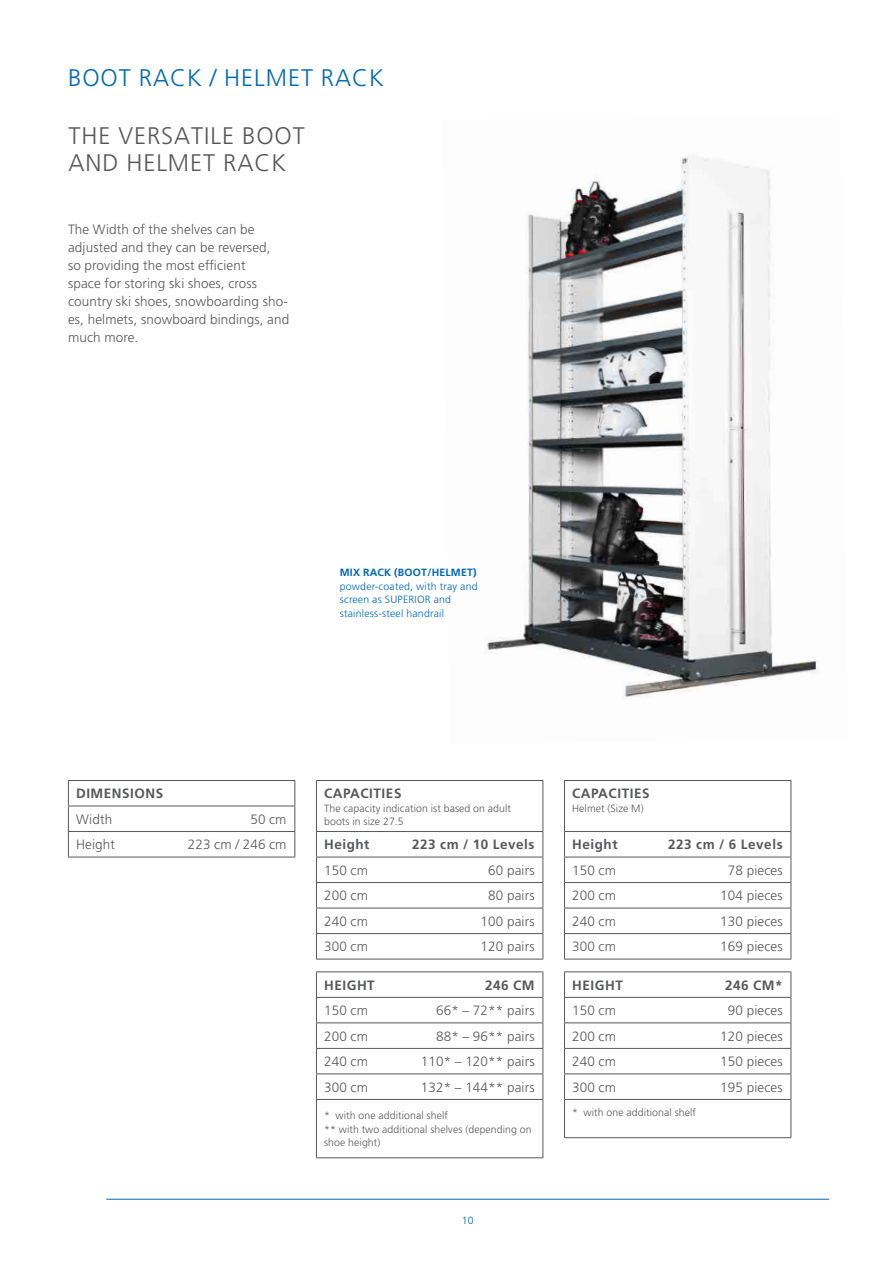
<style>
.page{position:relative;width:893px;height:1263px;background:#fff}
.page>*{position:absolute;margin:0;border:0;box-sizing:border-box;transform-origin:0 0}
.Titel{font:300 24px/27px "Frutiger LT Pro";letter-spacing:.04em;color:#57585a}
.Titel-2{font:300 24px "Frutiger LT Pro";letter-spacing:.04em;color:#0168b3}
.Tabelle{font:300 13.5px "Frutiger LT Pro";letter-spacing:.01em;color:#57585a}
.Grundschrift{font:300 13.5px/18px "Frutiger LT Pro";letter-spacing:.01em;color:#57585a}
.Tabelle-2{font:700 13.5px "Frutiger LT Pro";letter-spacing:.04em;color:#57585a}
.Tabelle-3{font:300 10.5px/13.5px "Frutiger LT Pro";letter-spacing:.01em;color:#57585a}
.Bildlegende{font:300 10.5px/13.5px "Frutiger LT Pro";letter-spacing:.02em;color:#0168b3}
.s1{font-weight:700}
</style>
<div class="page">
<hr style="left:106px;top:1199px;width:723px;height:1px;background:#0168b3">
<hr style="left:68px;top:780px;width:227px;height:1px;background:#57585a">
<hr style="left:68px;top:806px;width:227px;height:1px;background:#57585a">
<svg style="left:68px;top:781px;width:1px;height:76px"></svg>
<hr style="left:68px;top:831px;width:227px;height:1px;background:#57585a">
<svg style="left:294px;top:781px;width:1px;height:76px"></svg>
<hr style="left:68px;top:857px;width:227px;height:1px;background:#57585a">
<hr style="left:316px;top:781px;width:1px;height:50px;background:#57585a">
<hr style="left:316px;top:780px;width:227px;height:1px;background:#57585a">
<hr style="left:542px;top:781px;width:1px;height:50px;background:#57585a">
<hr style="left:316px;top:831px;width:227px;height:1px;background:#57585a">
<hr style="left:316px;top:857px;width:227px;height:1px;background:#57585a">
<hr style="left:316px;top:882px;width:227px;height:1px;background:#57585a">
<hr style="left:316px;top:908px;width:227px;height:1px;background:#57585a">
<svg style="left:316px;top:832px;width:1px;height:127px"></svg>
<hr style="left:316px;top:933px;width:227px;height:1px;background:#57585a">
<svg style="left:542px;top:832px;width:1px;height:127px"></svg>
<hr style="left:316px;top:959px;width:227px;height:1px;background:#57585a">
<hr style="left:316px;top:971px;width:227px;height:1px;background:#57585a">
<hr style="left:316px;top:997px;width:227px;height:1px;background:#57585a">
<hr style="left:316px;top:1022px;width:227px;height:1px;background:#57585a">
<hr style="left:316px;top:1048px;width:227px;height:1px;background:#57585a">
<svg style="left:316px;top:972px;width:1px;height:127px"></svg>
<hr style="left:316px;top:1073px;width:227px;height:1px;background:#57585a">
<svg style="left:542px;top:972px;width:1px;height:127px"></svg>
<hr style="left:316px;top:1100px;width:1px;height:57px;background:#57585a">
<hr style="left:316px;top:1099px;width:227px;height:1px;background:#57585a">
<hr style="left:542px;top:1100px;width:1px;height:57px;background:#57585a">
<hr style="left:316px;top:1157px;width:227px;height:1px;background:#57585a">
<hr style="left:564px;top:781px;width:1px;height:50px;background:#57585a">
<svg style="left:564px;top:832px;width:1px;height:127px"></svg>
<hr style="left:564px;top:780px;width:227px;height:1px;background:#57585a">
<hr style="left:791px;top:781px;width:1px;height:50px;background:#57585a">
<svg style="left:791px;top:832px;width:1px;height:127px"></svg>
<hr style="left:564px;top:831px;width:227px;height:1px;background:#57585a">
<hr style="left:564px;top:857px;width:227px;height:1px;background:#57585a">
<hr style="left:564px;top:882px;width:227px;height:1px;background:#57585a">
<hr style="left:564px;top:908px;width:227px;height:1px;background:#57585a">
<hr style="left:564px;top:933px;width:227px;height:1px;background:#57585a">
<hr style="left:564px;top:959px;width:227px;height:1px;background:#57585a">
<hr style="left:564px;top:971px;width:227px;height:1px;background:#57585a">
<svg style="left:564px;top:972px;width:1px;height:127px"></svg>
<hr style="left:564px;top:1100px;width:1px;height:37px;background:#57585a">
<hr style="left:564px;top:997px;width:227px;height:1px;background:#57585a">
<svg style="left:791px;top:972px;width:1px;height:127px"></svg>
<hr style="left:791px;top:1100px;width:1px;height:37px;background:#57585a">
<hr style="left:564px;top:1022px;width:227px;height:1px;background:#57585a">
<hr style="left:564px;top:1048px;width:227px;height:1px;background:#57585a">
<hr style="left:564px;top:1073px;width:227px;height:1px;background:#57585a">
<hr style="left:564px;top:1099px;width:227px;height:1px;background:#57585a">
<hr style="left:564px;top:1137px;width:227px;height:1px;background:#57585a">
<img style="left:484px;top:156px;width:335px;height:541px">
<p class="Titel-2" style="left:68px;top:64px;width:317px">BOOT RACK / HELMET RACK</p>
<p class="Titel" style="left:69px;top:122px;width:238px">THE VERSATILE BOOT<br>AND HELMET RACK</p>
<p class="Grundschrift" style="left:68px;top:220px;width:223px">The Width of the shelves can be adjusted and they can be reversed,<br>so providing the most efficient<br>space for storing ski shoes, cross country ski shoes, snowboarding sho&shy;es, helmets, snowboard bindings, and much more.</p>
<p class="Bildlegende" style="left:340px;top:566px;width:139px"><span class="s1">MIX RACK (BOOT/HELMET) </span>powder-coated, with tray and screen as SUPERIOR and stainless-steel handrail</p>
<p class="Tabelle-2" style="left:76px;top:786px;width:89px">DIMENSIONS</p>
<p class="Tabelle" style="left:76px;top:811px;width:38px">Width</p>
<p class="Tabelle" style="left:250px;top:811px;width:38px">50 cm</p>
<p class="Tabelle" style="left:76px;top:837px;width:40px">Height</p>
<p class="Tabelle" style="left:188px;top:837px;width:100px">223 cm / 246 cm</p>
<p class="Tabelle-2" style="left:324px;top:786px;width:79px">CAPACITIES</p>
<p class="Tabelle-3" style="left:324px;top:801px;width:188px">The capacity indication ist based on adult boots in size 27.5</p>
<p class="Tabelle-2" style="left:324px;top:837px;width:47px">Height</p>
<p class="Tabelle-2" style="left:412px;top:837px;width:124px">223 cm / 10 Levels</p>
<p class="Tabelle" style="left:324px;top:862px;width:45px">150 cm</p>
<p class="Tabelle" style="left:488px;top:862px;width:48px">60 pairs</p>
<p class="Tabelle" style="left:324px;top:888px;width:45px">200 cm</p>
<p class="Tabelle" style="left:488px;top:888px;width:48px">80 pairs</p>
<p class="Tabelle" style="left:324px;top:913px;width:45px">240 cm</p>
<p class="Tabelle" style="left:481px;top:913px;width:55px">100 pairs</p>
<p class="Tabelle" style="left:324px;top:939px;width:45px">300 cm</p>
<p class="Tabelle" style="left:481px;top:939px;width:55px">120 pairs</p>
<p class="Tabelle-2" style="left:324px;top:977px;width:52px">HEIGHT</p>
<p class="Tabelle-2" style="left:485px;top:977px;width:51px">246 CM</p>
<p class="Tabelle" style="left:324px;top:1003px;width:45px">150 cm</p>
<p class="Tabelle" style="left:436px;top:1003px;width:100px">66* – 72** pairs</p>
<p class="Tabelle" style="left:324px;top:1028px;width:45px">200 cm</p>
<p class="Tabelle" style="left:436px;top:1028px;width:100px">88* – 96** pairs</p>
<p class="Tabelle" style="left:324px;top:1054px;width:45px">240 cm</p>
<p class="Tabelle" style="left:421px;top:1054px;width:115px">110* – 120** pairs</p>
<p class="Tabelle" style="left:324px;top:1079px;width:45px">300 cm</p>
<p class="Tabelle" style="left:421px;top:1079px;width:115px">132* – 144** pairs</p>
<p class="Tabelle-3" style="left:324px;top:1109px;width:125px">* with one additional shelf</p>
<p class="Tabelle-3" style="left:324px;top:1122px;width:209px">** with two additional shelves (depending on shoe height)</p>
<p class="Bildlegende" style="left:462px;top:1214px;width:13px">10</p>
<p class="Tabelle-2" style="left:572px;top:786px;width:79px">CAPACITIES</p>
<p class="Tabelle-3" style="left:572px;top:801px;width:73px">Helmet (Size M)</p>
<p class="Tabelle-2" style="left:572px;top:837px;width:47px">Height</p>
<p class="Tabelle-2" style="left:668px;top:837px;width:116px">223 cm / 6 Levels</p>
<p class="Tabelle" style="left:572px;top:862px;width:45px">150 cm</p>
<p class="Tabelle" style="left:728px;top:862px;width:56px">78 pieces</p>
<p class="Tabelle" style="left:572px;top:888px;width:45px">200 cm</p>
<p class="Tabelle" style="left:720px;top:888px;width:64px">104 pieces</p>
<p class="Tabelle" style="left:572px;top:913px;width:45px">240 cm</p>
<p class="Tabelle" style="left:720px;top:913px;width:64px">130 pieces</p>
<p class="Tabelle" style="left:572px;top:939px;width:45px">300 cm</p>
<p class="Tabelle" style="left:720px;top:939px;width:64px">169 pieces</p>
<p class="Tabelle-2" style="left:572px;top:977px;width:52px">HEIGHT</p>
<p class="Tabelle-2" style="left:725px;top:977px;width:59px">246 CM*</p>
<p class="Tabelle" style="left:572px;top:1003px;width:45px">150 cm</p>
<p class="Tabelle" style="left:728px;top:1003px;width:56px">90 pieces</p>
<p class="Tabelle" style="left:572px;top:1028px;width:45px">200 cm</p>
<p class="Tabelle" style="left:720px;top:1028px;width:64px">120 pieces</p>
<p class="Tabelle" style="left:572px;top:1054px;width:45px">240 cm</p>
<p class="Tabelle" style="left:720px;top:1054px;width:64px">150 pieces</p>
<p class="Tabelle" style="left:572px;top:1079px;width:45px">300 cm</p>
<p class="Tabelle" style="left:720px;top:1079px;width:64px">195 pieces</p>
<p class="Tabelle-3" style="left:572px;top:1105px;width:125px">* with one additional shelf</p>
</div>
